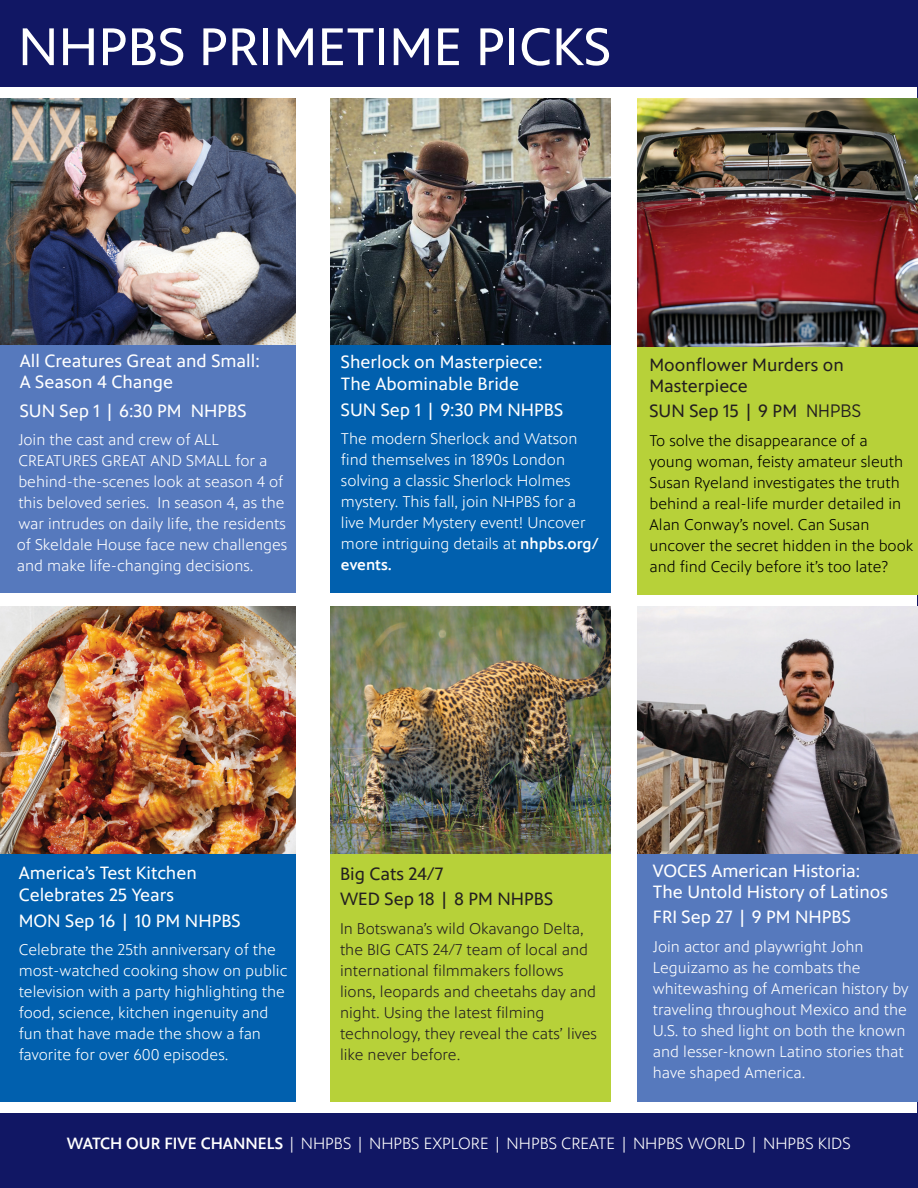
<style>
.page{position:relative;width:918px;height:1188px;background:#fff}
.page>*{position:absolute;margin:0;border:0;box-sizing:border-box;transform-origin:0 0}
.t1{font:54px "PBS Sans";color:#fff}
.t2{font:18px/21px "PBS Sans";color:#fff}
.t3{font:18px/21px "PBS Sans";color:#231f20}
.t4{font:300 16.5px "PBS Sans";color:#fff}
.t5{font:300 15.75px/21px "PBS Sans";color:#fff}
.t6{font:300 15.75px/21px "PBS Sans";color:#000}
.t7{font:300 15.75px/21px "PBS Sans";color:#231f20}
.s1{font-weight:500}
.s2{font-family:"Gotham Narrow"}
</style>
<div class="page">
<hr style="left:917px;top:85px;width:1px;height:1063px;background:#111764">
<div style="left:0;top:0;width:918px;height:86px;background:#111764"></div>
<div style="left:0;top:1114px;width:918px;height:74px;background:#111764"></div>
<img style="left:638px;top:98px;width:280px;height:250px">
<img style="left:0;top:98px;width:295px;height:248px">
<div style="left:0;top:346px;width:296px;height:247px;background:#5679bd"></div>
<div style="left:637px;top:347px;width:280px;height:247px;background:#b7d139"></div>
<img style="left:0;top:607px;width:296px;height:247px">
<img style="left:638px;top:606px;width:280px;height:248px">
<div style="left:0;top:854px;width:296px;height:247px;background:#0160ae"></div>
<div style="left:638px;top:854px;width:280px;height:247px;background:#5679bd"></div>
<img style="left:330px;top:98px;width:280px;height:248px">
<div style="left:330px;top:346px;width:280px;height:247px;background:#0160ae"></div>
<img style="left:330px;top:607px;width:280px;height:247px">
<div style="left:330px;top:854px;width:280px;height:247px;background:#b7d139"></div>
<p class="t1" style="left:18px;top:17px;width:594px">NHPBS PRIMETIME PICKS</p>
<p class="t2" style="left:20px;top:351px;width:241px">All Creatures Great and Small:<br>A Season 4 Change</p>
<p class="t2" style="left:20px;top:400px;width:228px">SUN Sep 1 | 6:30 PM NHPBS</p>
<p class="t5" style="left:17px;top:430px;width:272px">Join the cast and crew of ALL CREATURES GREAT AND SMALL for a behind-the-scenes look at season 4 of this beloved series. In season 4, as the war intrudes on daily life, the residents of Skeldale House face new challenges and make life-changing decisions.</p>
<p class="t2" style="left:341px;top:350px;width:203px;line-height:22.5px">Sherlock on Masterpiece:<br>The Abominable Bride</p>
<p class="t2" style="left:341px;top:399px;width:224px">SUN Sep 1 | 9:30 PM NHPBS</p>
<p class="t5" style="left:341px;top:428px;width:259px">The modern Sherlock and Watson find themselves in 1890s London solving a classic Sherlock Holmes mystery. This fall, join NHPBS for a live Murder Mystery event! Uncover more intriguing details at <span class="s1">nhpbs.org/ events.</span></p>
<p class="t3" style="left:650px;top:354px;width:196px">Moonflower Murders on<br>Masterpiece</p>
<p class="t3" style="left:650px;top:401px;width:213px">SUN Sep 15 | 9 PM <span class="s2">NHPBS</span></p>
<p class="t6" style="left:650px;top:430px;width:265px">To solve the disappearance of a young woman, feisty amateur sleuth Susan Ryeland investigates the truth behind a real-life murder detailed in Alan Conway’s novel. Can Susan uncover the secret hidden in the book and find Cecily before it’s too late?</p>
<p class="t2" style="left:19px;top:861px;width:180px;line-height:22.5px">America’s Test Kitchen<br>Celebrates 25 Years</p>
<p class="t2" style="left:19px;top:910px;width:223px">MON Sep 16 | 10 PM NHPBS</p>
<p class="t5" style="left:19px;top:939px;width:270px">Celebrate the 25th anniversary of the most-watched cooking show on public television with a party highlighting the food, science, kitchen ingenuity and fun that have made the show a fan favorite for over 600 episodes.</p>
<p class="t3" style="left:340px;top:863px;width:105px">Big Cats 24/7</p>
<p class="t3" style="left:340px;top:889px;width:215px">WED Sep 18 | 8 PM NHPBS</p>
<p class="t7" style="left:340px;top:918px;width:258px">In Botswana’s wild Okavango Delta, the BIG CATS 24/7 team of local and international filmmakers follows lions, leopards and cheetahs day and night. Using the latest filming technology, they reveal the cats’ lives like never before.</p>
<p class="t2" style="left:653px;top:860px;width:237px">VOCES American Historia:<br>The Untold History of Latinos</p>
<p class="t2" style="left:653px;top:907px;width:200px">FRI Sep 27 | 9 PM NHPBS</p>
<p class="t5" style="left:653px;top:936px;width:257px">Join actor and playwright John<br>Leguizamo as he combats the whitewashing of American history by traveling throughout Mexico and the<br>U.S. to shed light on both the known and lesser-known Latino stories that have shaped America.</p>
<p class="t4" style="left:67px;top:1134px;width:785px"><span class="s1">WATCH OUR FIVE CHANNELS</span> | NHPBS | NHPBS EXPLORE | NHPBS CREATE | NHPBS WORLD | NHPBS KIDS</p>
</div>
